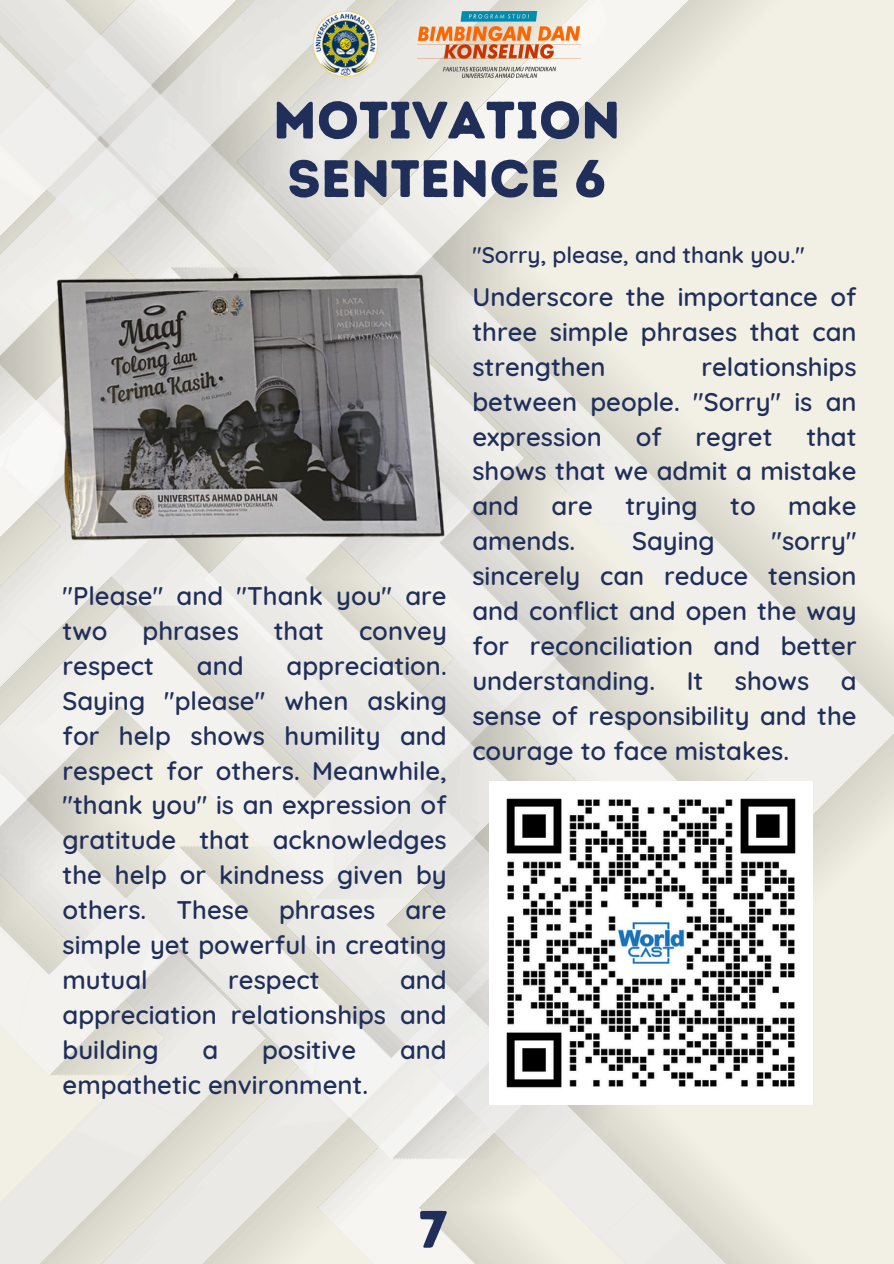
<style>
.page{position:relative;width:894px;height:1264px;background:#fff}
.page>*{position:absolute;margin:0;border:0;box-sizing:border-box;transform-origin:0 0}
.t1{font:52.5px/58.5px "Intro Rust Base";color:#202f5a}
.t2{font:600 25.5px/34.8px "Quicksand";color:#202f5a;text-align:justify}
.t3{font:600 22.5px "Quicksand";color:#202f5a}
</style>
<div class="page">
<img style="left:0;top:0;width:893px;height:1263px">
<img style="left:313px;top:12px;width:65px;height:64px">
<img style="left:418px;top:12px;width:162px;height:65px">
<img style="left:45px;top:264px;width:401px;height:280px">
<img style="left:489px;top:781px;width:323px;height:323px">
<h2 class="t1" style="left:273px;top:91px;width:349px">MOTIVATION<br>SENTENCE 6</h2>
<p class="t2" style="left:62px;top:578px;width:385px">"Please" and "Thank you" are two</p>
<p class="t2" style="left:142px;top:613px;width:98px">phrases</p>
<p class="t2" style="left:274px;top:613px;width:52px">that</p>
<p class="t2" style="left:359px;top:613px;width:89px">convey</p>
<p class="t2" style="left:62px;top:648px;width:93px">respect</p>
<p class="t2" style="left:197px;top:648px;width:48px">and</p>
<p class="t2" style="left:62px;top:648px;width:385px;text-indent:224px">appreciation.<br>Saying "please" when asking for help shows humility and respect for others. Meanwhile, "thank you" is an expression of gratitude that acknowledges the help or kindness given by others. These phrases are simple yet powerful in creating mutual</p>
<p class="t2" style="left:62px;top:961px;width:385px;text-indent:337px">and appreciation relationships and building</p>
<p class="t2" style="left:228px;top:961px;width:93px">respect</p>
<p class="t2" style="left:202px;top:1031px;width:17px">a</p>
<p class="t2" style="left:262px;top:1031px;width:96px">positive</p>
<p class="t2" style="left:400px;top:1031px;width:48px">and</p>
<p class="t2" style="left:62px;top:1066px;width:307px">empathetic environment.</p>
<p class="t3" style="left:472px;top:241px;width:334px">"Sorry, please, and thank you."</p>
<h2 class="t2" style="left:472px;top:279px;width:385px">Underscore the importance of three simple phrases that can strengthen</h2>
<h2 class="t2" style="left:472px;top:349px;width:385px;text-indent:229px">relationships between people. "Sorry" is an expression</h2>
<h2 class="t2" style="left:472px;top:418px;width:385px;text-indent:334px">that shows that we admit a mistake and</h2>
<h2 class="t2" style="left:635px;top:418px;width:28px">of</h2>
<h2 class="t2" style="left:695px;top:418px;width:78px">regret</h2>
<h2 class="t2" style="left:551px;top:488px;width:43px">are</h2>
<h2 class="t2" style="left:625px;top:488px;width:74px">trying</h2>
<h2 class="t2" style="left:730px;top:488px;width:27px">to</h2>
<h2 class="t2" style="left:788px;top:488px;width:70px">make</h2>
<h2 class="t2" style="left:472px;top:523px;width:104px">amends.</h2>
<h2 class="t2" style="left:632px;top:523px;width:84px">Saying</h2>
<h2 class="t2" style="left:472px;top:523px;width:385px;text-indent:299px">"sorry" sincerely can reduce tension and conflict and open the way for reconciliation and better understanding. It shows a sense of responsibility and the courage to face mistakes.</h2>
<p class="t1" style="left:418px;top:1199px;width:30px">7</p>
</div>
